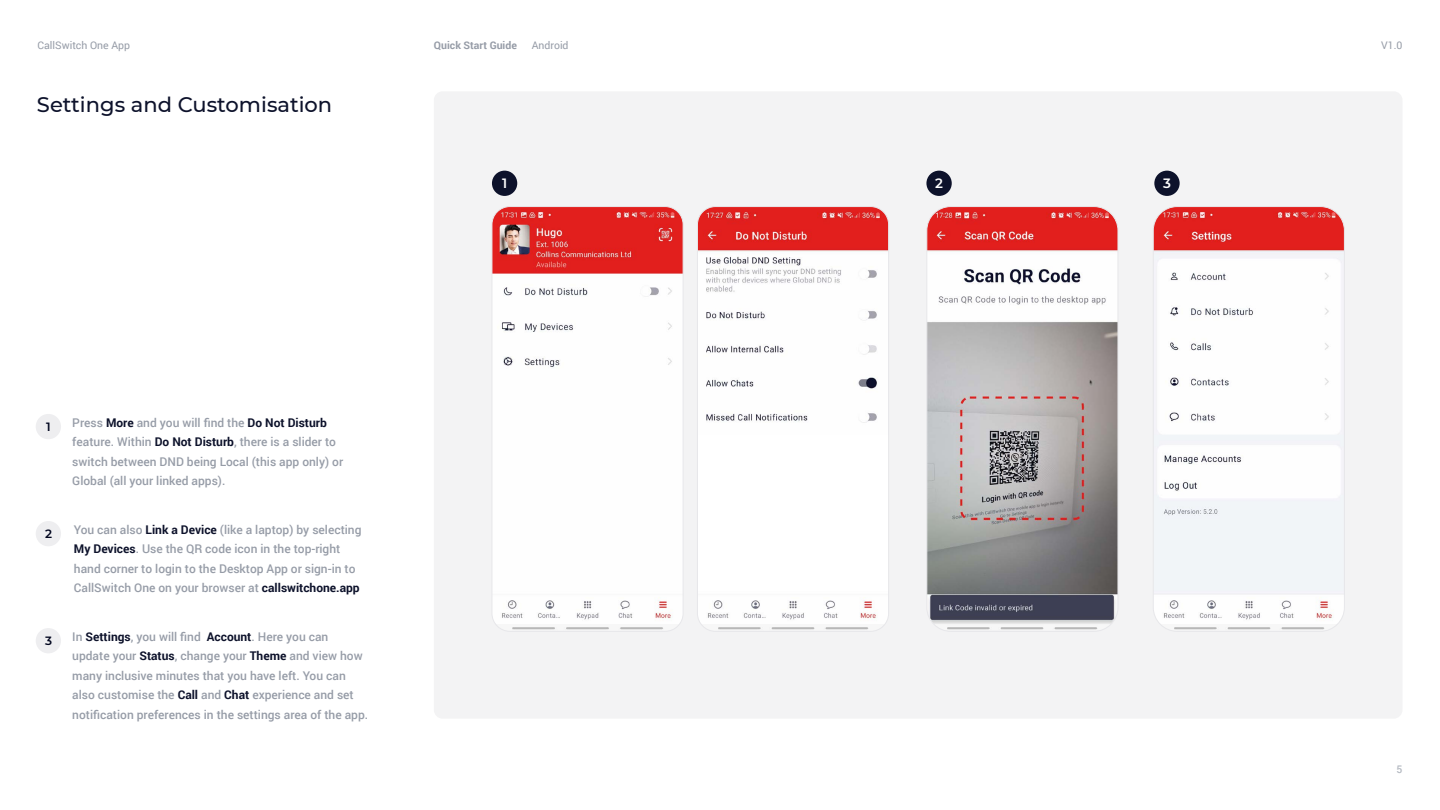
<style>
.page{position:relative;width:1440px;height:810px;background:#fff}
.page>*{position:absolute;margin:0;border:0;box-sizing:border-box;transform-origin:0 0}
.t1{font:500 21px "Montserrat";color:#0d122b}
.t2{font:600 13.5px "Montserrat";color:#fff}
.t3{font:500 12px/19.5px "Roboto";color:#969ca7}
.t4{font:600 12px "Montserrat";color:#00051e}
.t5{font:10.5px "Roboto";color:#969ca7}
.t6{font:700 10.5px "Roboto";color:#969ca7}
.t7{font:500 10.5px "Roboto";color:#b5bac2}
.s1{font-weight:700;color:#0d122b}
</style>
<div class="page">
<div style="left:36px;top:414px;width:25px;height:25px;background:#eeeef0;border-radius:50%"></div>
<div style="left:36px;top:628px;width:25px;height:25px;background:#eeeef0;border-radius:50%"></div>
<div style="left:434px;top:91px;width:969px;height:628px;background:#f3f3f4;border-radius:9px"></div>
<img style="left:492px;top:208px;width:191px;height:422px">
<div style="left:492px;top:206px;width:191px;height:426px;border:1px solid #e7e7ea;border-radius:18px"></div>
<div style="left:492px;top:171px;width:25px;height:25px;background:#0d122b;border-radius:50%"></div>
<img style="left:699px;top:208px;width:188px;height:422px">
<div style="left:697px;top:206px;width:192px;height:426px;border:1px solid #e7e7ea;border-radius:18px"></div>
<img style="left:1155px;top:208px;width:188px;height:422px">
<div style="left:1153px;top:206px;width:192px;height:426px;border:1px solid #e7e7ea;border-radius:24px"></div>
<div style="left:1154px;top:171px;width:26px;height:25px;background:#0d122b;border-radius:50%"></div>
<img style="left:928px;top:208px;width:190px;height:422px">
<div style="left:926px;top:206px;width:192px;height:426px;border:1px solid #e7e7ea;border-radius:24px"></div>
<div style="left:926px;top:171px;width:26px;height:25px;background:#0d122b;border-radius:50%"></div>
<div style="left:36px;top:521px;width:25px;height:25px;background:#eeeef0;border-radius:50%"></div>
<p class="t5" style="left:37px;top:37px;width:94px">CallSwitch One App</p>
<p class="t6" style="left:434px;top:37px;width:85px">Quick Start Guide</p>
<p class="t5" style="left:532px;top:37px;width:38px">Android</p>
<p class="t5" style="left:1381px;top:37px;width:23px">V1.0</p>
<h1 class="t1" style="left:37px;top:90px;width:297px">Settings and Customisation</h1>
<p class="t4" style="left:46px;top:418px;width:6px">1</p>
<p class="t3" style="left:72px;top:412px;width:272px">Press <span class="s1">More</span> and you will find the <span class="s1">Do Not Disturb </span>feature. Within <span class="s1">Do Not Disturb</span>, there is a slider to switch between DND being Local (this app only) or Global (all your linked apps).</p>
<p class="t4" style="left:45px;top:525px;width:8px">2</p>
<p class="t3" style="left:74px;top:519px;width:289px">You can also <span class="s1">Link a Device</span> (like a laptop) by selecting <span class="s1">My Devices</span>. Use the QR code icon in the top-right hand corner to login to the Desktop App or sign-in to CallSwitch One on your browser at <span class="s1">callswitchone.app</span></p>
<p class="t4" style="left:45px;top:632px;width:8px">3</p>
<p class="t3" style="left:72px;top:626px;width:297px">In <span class="s1">Settings</span>, you will find <span class="s1">Account</span>. Here you can update your <span class="s1">Status</span>, change your <span class="s1">Theme</span> and view how many inclusive minutes that you have left. You can also customise the <span class="s1">Call</span> and <span class="s1">Chat</span> experience and set notification preferences in the settings area of the app.</p>
<p class="t2" style="left:502px;top:174px;width:7px">1</p>
<p class="t2" style="left:935px;top:174px;width:9px">2</p>
<p class="t2" style="left:1163px;top:174px;width:9px">3</p>
<p class="t7" style="left:1397px;top:761px;width:7px">5</p>
</div>
